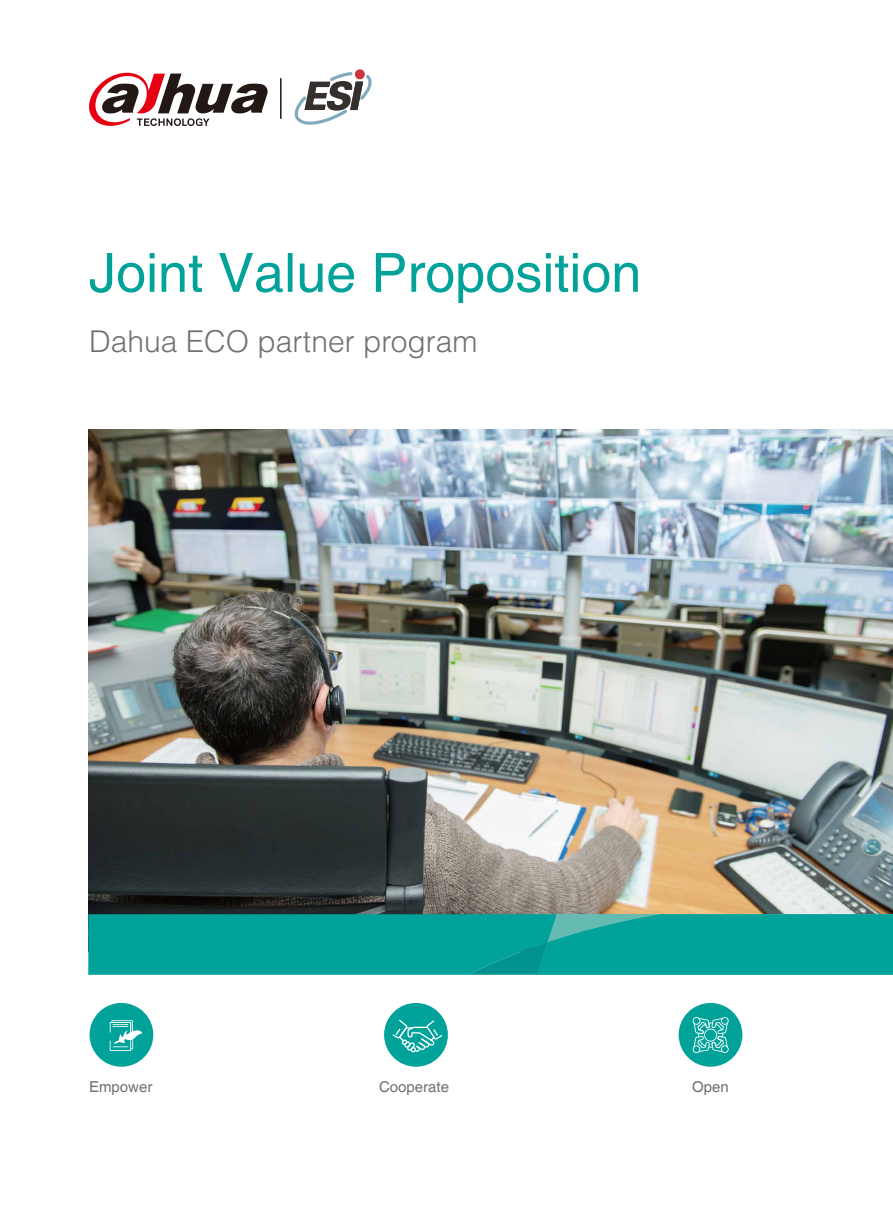
<style>
.page{position:relative;width:893px;height:1212px;background:#fff}
.page>*{position:absolute;margin:0;border:0;box-sizing:border-box;transform-origin:0 0}
.t1{font:54px "Helvetica";color:#00a29a}
.t2{font:300 30px "Helvetica";color:#727171}
.t3{font:15px "Helvetica";color:#727171}
</style>
<div class="page">
<img style="left:88px;top:429px;width:805px;height:485px">
<svg style="left:89px;top:73px;width:179px;height:53px"></svg>
<svg style="left:88px;top:914px;width:805px;height:61px;background:#03a29a"></svg>
<hr style="left:280px;top:78px;width:2px;height:41px;background:#221815">
<div style="left:90px;top:1003px;width:63px;height:64px;background:#00a29a;border-radius:50%"></div>
<div style="left:384px;top:1003px;width:64px;height:64px;background:#00a29a;border-radius:50%"></div>
<div style="left:679px;top:1003px;width:63px;height:64px;background:#00a29a;border-radius:50%"></div>
<svg style="left:392px;top:1019px;width:50px;height:33px"></svg>
<svg style="left:692px;top:1017px;width:37px;height:36px"></svg>
<svg style="left:110px;top:1020px;width:32px;height:31px"></svg>
<svg style="left:355px;top:69px;width:10px;height:10px"></svg>
<svg style="left:295px;top:72px;width:77px;height:53px"></svg>
<h1 class="t1" style="left:89px;top:242px;width:554px">Joint Value Proposition</h1>
<p class="t2" style="left:89px;top:322px;width:390px">Dahua ECO partner program</p>
<p class="t3" style="left:89px;top:1078px;width:65px">Empower</p>
<p class="t3" style="left:379px;top:1078px;width:72px">Cooperate</p>
<p class="t3" style="left:692px;top:1078px;width:38px">Open</p>
</div>
